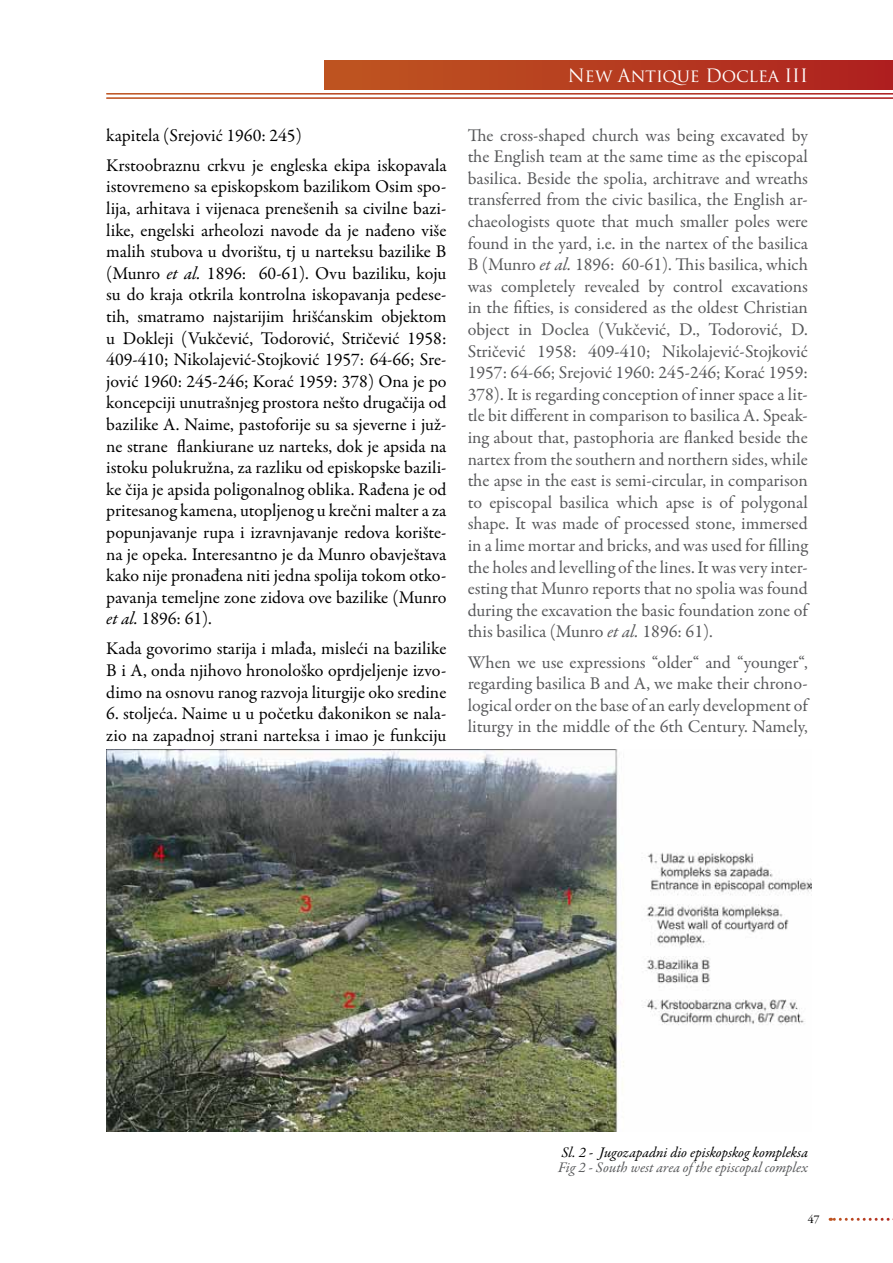
<style>
.page{position:relative;width:893px;height:1263px;background:#fff}
.page>*{position:absolute;margin:0;border:0;box-sizing:border-box;transform-origin:0 0}
.t1{font:18px/21.6px "Garamond Premr Pro";color:#58595b;text-align:justify}
.t2{font:18px/21.6px "Garamond Premr Pro";color:#000}
.t3{font:18px "Trajan Pro";letter-spacing:-.01em;color:#fff}
.t4{font:italic 14.85px "Garamond Premr Pro";letter-spacing:-.005em;color:#000}
.t5{font:italic 14.85px "Garamond Premr Pro";letter-spacing:-.005em;color:#58595b}
.t6{font:12px "Garamond Premr Pro";color:#000}
.s1{font-style:italic}
</style>
<div class="page">
<div style="left:325px;top:60px;width:568px;height:30px;background:linear-gradient(to right,#bf5720,#ae211f)"></div>
<svg style="left:830px;top:1218px;width:63px;height:3px"></svg>
<img style="left:106px;top:749px;width:706px;height:383px">
<p class="t2" style="left:106px;top:120px;width:342px;line-height:30.2px">kapitela (Srejović 1960: 245)<br>Krstoobraznu crkvu je engleska ekipa iskopavala</p>
<p class="t2" style="left:106px;top:176px;width:342px;text-align:justify">istovremeno sa episkopskom bazilikom Osim spo&shy;lija, arhitava i vijenaca prenešenih sa civilne bazi&shy;like, engelski arheolozi navode da je nađeno više malih stubova u dvorištu, tj u narteksu bazilike B (Munro <span class="s1">et al.</span> 1896: 60-61). Ovu baziliku, koju su do kraja otkrila kontrolna iskopavanja pedese&shy;tih, smatramo najstarijim hrišćanskim objektom u Dokleji (Vukčević, Todorović, Stričević 1958:<br>409-410; Nikolajević-Stojković 1957: 64-66; Sre&shy;jović 1960: 245-246; Korać 1959: 378) Ona je po koncepciji unutrašnjeg prostora nešto drugačija od bazilike A. Naime, pastoforije su sa sjeverne i juž&shy;ne strane flankiurane uz narteks, dok je apsida na istoku polukružna, za razliku od episkopske bazili&shy;ke čija je apsida poligonalnog oblika. Rađena je od pritesanog kamena, utopljenog u krečni malter a za popunjavanje rupa i izravnjavanje redova korište&shy;na je opeka. Interesantno je da Munro obavještava kako nije pronađena niti jedna spolija tokom otko&shy;pavanja temeljne zone zidova ove bazilike (Munro <span class="s1">et al.</span> 1896: 61).</p>
<p class="t2" style="left:106px;top:638px;width:342px;text-align:justify">Kada govorimo starija i mlađa, misleći na bazilike B i A, onda njihovo hronološko oprdjeljenje izvo&shy;dimo na osnovu ranog razvoja liturgije oko sredine</p>
<p class="t2" style="left:106px;top:703px;width:342px">6. stoljeća. Naime u u početku đakonikon se nala&shy;zio na zapadnoj strani narteksa i imao je funkciju</p>
<p class="t3" style="left:568px;top:64px;width:241px">New Antique Doclea III</p>
<p class="t1" style="left:468px;top:125px;width:342px">The cross-shaped church was being excavated by the English team at the same time as the episcopal basilica. Beside the spolia, architrave and wreaths transferred from the civic basilica, the English ar&shy;chaeologists quote that much smaller poles were found in the yard, i.e. in the nartex of the basilica B (Munro <span class="s1">et al.</span> 1896: 60-61). This basilica, which was completely revealed by control excavations in the fifties, is considered as the oldest Christian object in Doclea (Vukčević, D., Todorović, D.<br>Stričević 1958: 409-410; Nikolajević-Stojković 1957: 64-66; Srejović 1960: 245-246; Korać 1959:<br>378). It is regarding conception of inner space a lit&shy;tle bit different in comparison to basilica A. Speak&shy;ing about that, pastophoria are flanked beside the nartex from the southern and northern sides, while the apse in the east is semi-circular, in comparison to episcopal basilica which apse is of polygonal shape. It was made of processed stone, immersed in a lime mortar and bricks, and was used for filling the holes and levelling of the lines. It was very inter&shy;esting that Munro reports that no spolia was found during the excavation the basic foundation zone of this basilica (Munro <span class="s1">et al.</span> 1896: 61).</p>
<p class="t1" style="left:468px;top:651px;width:342px">When we use expressions “older“ and “younger“, regarding basilica B and A, we make their chrono&shy;logical order on the base of an early development of liturgy in the middle of the 6th Century. Namely,</p>
<p class="t4" style="left:562px;top:1143px;width:248px">Sl. 2 - Jugozapadni dio episkopskog kompleksa</p>
<p class="t5" style="left:558px;top:1158px;width:251px">Fig 2 - South west area of the episcopal complex</p>
<p class="t6" style="left:808px;top:1212px;width:13px">47</p>
</div>
